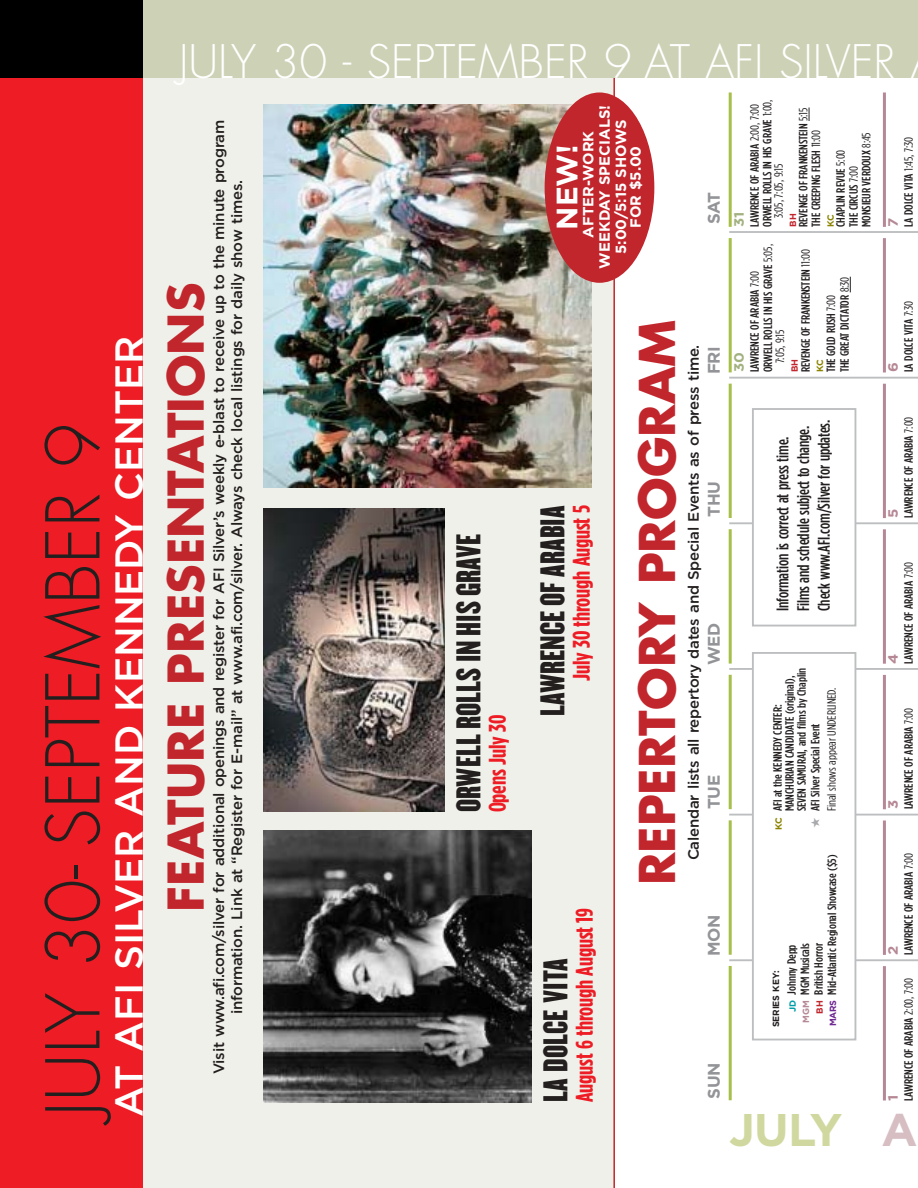
<style>
.page{position:relative;width:918px;height:1188px;background:#fff}
.page>*{position:absolute;margin:0;border:0;box-sizing:border-box;transform-origin:0 0}
.t1{font:300 72px "Futura";color:#231f1f}
.t2{font:700 48px "Futura";color:#c1262d}
.t3{font:700 45.75px "Gotham";color:#d0d89f}
.t4{font:300 45px "Futura";color:#fff}
.t5{font:500 39px "Gotham";color:#fff}
.t6{font:30px "Champion HTF Lightweight";color:#231f1f}
.t7{font:700 29.55px "Gotham";color:#fff}
.t8{font:700 24px "Gotham Condensed";letter-spacing:-.01em;color:#ee1c24}
.t9{font:500 16.8px/20.5px "Gotham Condensed";letter-spacing:-.01em;color:#231f1f}
.t10{font:700 16.8px "Gotham";letter-spacing:-.015em;color:#939497}
.t11{font:500 15px/18px "Gotham";letter-spacing:-.015em;color:#231f1f;text-align:center}
.t12{font:700 14.7px/16.2px "Gotham";color:#fff;text-align:center}
.t13{font:700 13.5px "Gotham";color:#b68895;scale:1.1 1}
.t14{font:700 13.5px "Gotham";color:#a1b17f;scale:1.1 1}
.t15{font:500 12px/12.8px "Gotham Condensed";letter-spacing:-.01em;color:#231f1f;scale:1.1 1}
.t16{font:12px/16.5px "Gotham Condensed";letter-spacing:-.01em;color:#231f1f;scale:1.1 1}
.t17{font:700 9px "Gotham";letter-spacing:-.015em;color:#231f1f}
.t18{font:700 9px "Gotham";color:#c1262d}
.t19{font:700 9px "Gotham";color:#8c8400}
.s1{font-weight:400}
.s2{font-family:"Gotham";font-weight:700;font-size:9px;color:#8c8400}
.s3{color:#a7a9ac}
.s4{font-weight:500}
.s5{font-family:"Gotham";font-weight:700;font-size:9px;color:#6e2a90}
.s6{font-family:"Gotham";font-weight:700;font-size:9px;color:#009fa6}
.s7{font-family:"Gotham";font-weight:700;font-size:9px;color:#b68895}
.s8{font-family:"Gotham";font-weight:700;font-size:9px;color:#c1262d}
.s9{color:#d6bec3}
</style>
<div class="page">
<div style="left:143px;top:77px;width:472px;height:1111px;background:#eff0e9"></div>
<div style="left:25px;top:0;width:893px;height:77px;background:#cdd2b6"></div>
<div style="left:0;top:0;width:143px;height:1188px;background:#ee1c24"></div>
<div style="left:0;top:0;width:143px;height:77px;background:#000"></div>
<hr style="left:729px;top:966px;width:3px;height:134px;background:#a6be4a">
<hr style="left:729px;top:820px;width:3px;height:135px;background:#a6be4a">
<hr style="left:729px;top:675px;width:3px;height:134px;background:#a6be4a">
<hr style="left:729px;top:529px;width:3px;height:135px;background:#a6be4a">
<hr style="left:729px;top:384px;width:3px;height:134px;background:#a6be4a">
<hr style="left:729px;top:238px;width:3px;height:134px;background:#a6be4a">
<svg style="left:850px;top:277px;width:1px;height:15px"></svg>
<hr style="left:729px;top:92px;width:3px;height:135px;background:#a6be4a">
<svg style="left:809px;top:108px;width:1px;height:13px"></svg>
<hr style="left:729px;top:959px;width:189px;height:2px;background:#bcbec0">
<hr style="left:729px;top:814px;width:189px;height:2px;background:#bcbec0">
<hr style="left:729px;top:668px;width:189px;height:2px;background:#bcbec0">
<hr style="left:729px;top:522px;width:189px;height:2px;background:#bcbec0">
<hr style="left:729px;top:377px;width:189px;height:2px;background:#bcbec0">
<hr style="left:729px;top:231px;width:189px;height:2px;background:#bcbec0">
<hr style="left:883px;top:966px;width:3px;height:135px;background:#b68895">
<hr style="left:883px;top:821px;width:3px;height:134px;background:#b68895">
<hr style="left:883px;top:675px;width:3px;height:134px;background:#b68895">
<hr style="left:883px;top:529px;width:3px;height:135px;background:#b68895">
<hr style="left:883px;top:384px;width:3px;height:134px;background:#b68895">
<hr style="left:883px;top:238px;width:3px;height:134px;background:#b68895">
<hr style="left:883px;top:93px;width:3px;height:134px;background:#b68895">
<div style="left:753px;top:653px;width:102px;height:387px;background:#fff"></div>
<div style="left:752px;top:652px;width:104px;height:388px;border:2px solid #bcbec0"></div>
<img style="left:263px;top:508px;width:182px;height:303px">
<div style="left:753px;top:409px;width:102px;height:217px;background:#fff"></div>
<div style="left:752px;top:408px;width:104px;height:219px;border:2px solid #bcbec0"></div>
<img style="left:263px;top:830px;width:268px;height:272px">
<img style="left:263px;top:105px;width:328px;height:382px">
<div style="left:545px;top:92px;width:109px;height:191px;background:#c1262d;border-radius:50%"></div>
<h3 class="t5" style="left:114px;top:1117px;width:783px;rotate:-90deg">AT AFI SILVER AND KENNEDY CENTER</h3>
<h1 class="t1" style="left:40px;top:1117px;width:696px;rotate:-90deg">JULY 30- SEPTEMBER 9</h1>
<h3 class="t4" style="left:179px;top:41px;width:718px">JULY 30 - SEPTEMBER 9 AT AFI SILVER</h3>
<p class="t11" style="left:211px;top:1074px;width:956px;rotate:-90deg">Visit www.afi.com/silver for additional openings and register for AFI Silver’s weekly e-blast to receive up to the minute program information. Link at “Register for E-mail” at www.afi.com/silver. Always check local listings for daily show times.</p>
<h2 class="t2" style="left:164px;top:912px;width:630px;rotate:-90deg">FEATURE PRESENTATIONS</h2>
<h3 class="t6" style="left:456px;top:812px;width:280px;rotate:-90deg">ORWELL ROLLS IN HIS GRAVE</h3>
<h3 class="t8" style="left:489px;top:812px;width:99px;rotate:-90deg">Opens July 30</h3>
<p class="t12" style="left:581px;top:269px;width:165px;rotate:-90deg">AFTER-WORK<br>WEEKDAY SPECIALS!<br>5:00/5:15 SHOWS</p>
<h3 class="t7" style="left:556px;top:230px;width:87px;rotate:-90deg">NEW!</h3>
<p class="t12" style="left:629px;top:228px;width:84px;rotate:-90deg">FOR $5.00</p>
<h3 class="t6" style="left:540px;top:716px;width:212px;rotate:-90deg">LAWRENCE OF ARABIA</h3>
<h3 class="t8" style="left:573px;top:681px;width:177px;rotate:-90deg">July 30 through August 5</h3>
<h3 class="t6" style="left:543px;top:1102px;width:145px;rotate:-90deg">LA DOLCE VITA</h3>
<h3 class="t8" style="left:576px;top:1102px;width:196px;rotate:-90deg">August 6 through August 19</h3>
<h2 class="t2" style="left:635px;top:885px;width:567px;rotate:-90deg">REPERTORY PROGRAM</h2>
<h3 class="t10" style="left:708px;top:224px;width:34px;rotate:-90deg">SAT</h3>
<p class="t11" style="left:686px;top:860px;width:517px;rotate:-90deg">Calendar lists all repertory dates and Special Events as of press time.</p>
<h3 class="t10" style="left:708px;top:374px;width:30px;rotate:-90deg">FRI</h3>
<h3 class="t10" style="left:708px;top:517px;width:37px;rotate:-90deg">THU</h3>
<h3 class="t10" style="left:708px;top:665px;width:44px;rotate:-90deg">WED</h3>
<h3 class="t10" style="left:708px;top:809px;width:36px;rotate:-90deg">TUE</h3>
<h3 class="t10" style="left:708px;top:956px;width:43px;rotate:-90deg">MON</h3>
<h3 class="t10" style="left:708px;top:1099px;width:38px;rotate:-90deg">SUN</h3>
<p class="t15" style="left:749px;top:227px;width:117px;rotate:-90deg">LAWRENCE OF ARABIA <span class="s1">2:00, 7:00<br></span>ORWELL ROLLS IN HIS GRAVE <span class="s1">1:00,</span></p>
<p class="t15" style="left:798px;top:227px;width:110px;rotate:-90deg">REVENGE OF FRANKENSTEIN <span class="s1">5:15<br></span>THE CREEPING FLESH <span class="s1">11:00</span></p>
<p class="t15" style="left:835px;top:227px;width:87px;rotate:-90deg">CHAPLIN REVUE <span class="s1">5:00<br></span>THE CIRCUS <span class="s1">7:00<br></span>MONSIEUR VERDOUX <span class="s1">8:45</span></p>
<p class="t16" style="left:771px;top:218px;width:51px;rotate:-90deg">3:05, 7:05, 9:15</p>
<p class="t14" style="left:734px;top:227px;width:15px;rotate:-90deg">31</p>
<p class="t18" style="left:790px;top:227px;width:15px;rotate:-90deg">BH</p>
<p class="t19" style="left:827px;top:227px;width:14px;rotate:-90deg">KC</p>
<p class="t15" style="left:749px;top:372px;width:118px;line-height:13.5px;rotate:-90deg">LAWRENCE OF ARABIA <span class="s1">7:00<br></span>ORWELL ROLLS IN HIS GRAVE <span class="s1">5:05,</span></p>
<p class="t15" style="left:800px;top:372px;width:114px;rotate:-90deg">REVENGE OF FRANKENSTEIN <span class="s1">11:00</span></p>
<p class="t15" style="left:825px;top:372px;width:89px;line-height:13.5px;rotate:-90deg">THE GOLD RUSH <span class="s1">7:00<br></span>THE GREAT DICTATOR <span class="s1">8:30</span></p>
<p class="t16" style="left:773px;top:363px;width:32px;rotate:-90deg">7:05, 9:15</p>
<p class="t14" style="left:734px;top:372px;width:20px;rotate:-90deg">30</p>
<p class="t18" style="left:791px;top:372px;width:15px;rotate:-90deg">BH</p>
<p class="t19" style="left:817px;top:372px;width:14px;rotate:-90deg">KC</p>
<p class="t15" style="left:903px;top:227px;width:83px;rotate:-90deg">LA DOLCE VITA <span class="s1">1:45, 7:30</span></p>
<p class="t13" style="left:888px;top:227px;width:10px;rotate:-90deg">7</p>
<p class="t15" style="left:903px;top:372px;width:66px;rotate:-90deg">LA DOLCE VITA <span class="s1">7:30</span></p>
<p class="t13" style="left:888px;top:372px;width:10px;rotate:-90deg">6</p>
<h3 class="t9" style="left:774px;top:611px;width:193px;rotate:-90deg">Information is correct at press time.<br>Films and schedule subject to change.<br>Check www.AFI.com/Silver for updates.</h3>
<p class="t15" style="left:772px;top:811px;width:132px;line-height:12px;text-indent:-18px;rotate:-90deg"><span class="s2">KC</span> AFI at the KENNEDY CENTER:<br>MANCHURIAN CANDIDATE (original),<br>SEVEN SAMURAI, and films by Chaplin</p>
<p class="t16" style="left:808px;top:811px;width:114px;text-indent:-17px;rotate:-90deg"><span class="s3">★</span> <span class="s4">AFI Silver Special Event<br></span>Final shows appear UNDERLINED.</p>
<p class="t15" style="left:826px;top:1026px;width:157px;rotate:-90deg"><span class="s5">MARS</span> Mid-Atlantic Regional Showcase ($5)</p>
<p class="t15" style="left:786px;top:1012px;width:63px;rotate:-90deg"><span class="s6">JD</span> Johnny Depp</p>
<p class="t15" style="left:799px;top:1023px;width:74px;rotate:-90deg"><span class="s7">MGM</span> MGM Musicals</p>
<p class="t15" style="left:813px;top:1014px;width:65px;rotate:-90deg"><span class="s8">BH</span> British Horror</p>
<p class="t17" style="left:773px;top:1027px;width:58px;rotate:-90deg">SERIES KEY:</p>
<p class="t15" style="left:903px;top:518px;width:94px;rotate:-90deg">LAWRENCE OF ARABIA <span class="s1">7:00</span></p>
<p class="t13" style="left:888px;top:518px;width:10px;rotate:-90deg">5</p>
<p class="t15" style="left:903px;top:664px;width:94px;rotate:-90deg">LAWRENCE OF ARABIA <span class="s1">7:00</span></p>
<p class="t13" style="left:888px;top:664px;width:11px;rotate:-90deg">4</p>
<p class="t15" style="left:903px;top:809px;width:94px;rotate:-90deg">LAWRENCE OF ARABIA <span class="s1">7:00</span></p>
<p class="t13" style="left:888px;top:809px;width:10px;rotate:-90deg">3</p>
<p class="t15" style="left:903px;top:955px;width:94px;rotate:-90deg">LAWRENCE OF ARABIA <span class="s1">7:00</span></p>
<p class="t13" style="left:888px;top:955px;width:10px;rotate:-90deg">2</p>
<p class="t15" style="left:903px;top:1101px;width:113px;rotate:-90deg">LAWRENCE OF ARABIA <span class="s1">2:00, 7:00</span></p>
<p class="t13" style="left:888px;top:1101px;width:7px;rotate:-90deg">1</p>
<h3 class="t3" style="left:729px;top:1113px;width:190px">JULY <span class="s9">A</span></h3>
</div>
